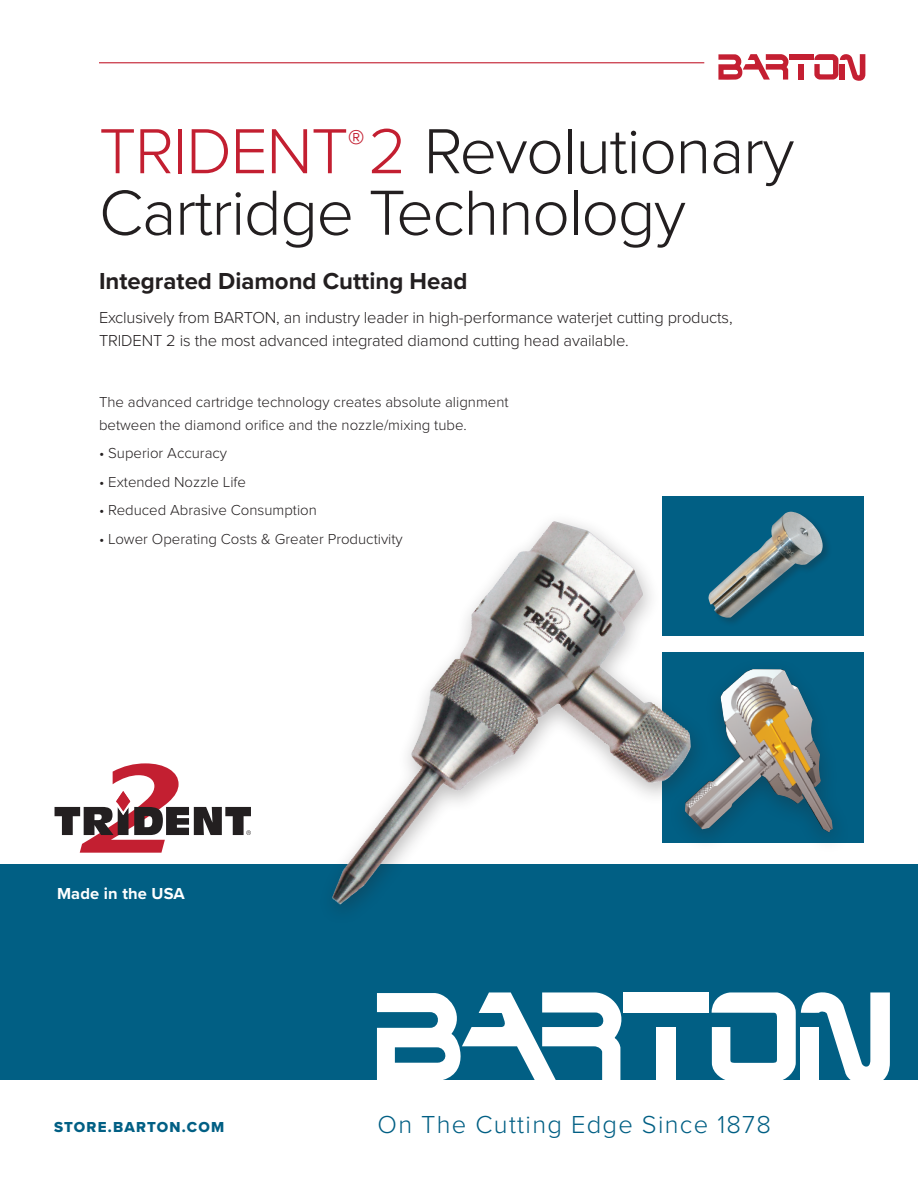
<style>
.page{position:relative;width:918px;height:1188px;background:#fff}
.page>*{position:absolute;margin:0;border:0;box-sizing:border-box;transform-origin:0 0}
.t1{font:300 66px/61.5px "Proxima Nova";letter-spacing:-.02em;color:#231f20}
.t2{font:300 34.05px "Proxima Nova";color:#c31f31}
.t3{font:300 25.5px "Proxima Nova";letter-spacing:.05em;color:#015f84}
.t4{font:700 24px "Proxima Nova";color:#231f20}
.t5{font:300 16.5px/22.5px "Proxima Nova";letter-spacing:-.01em;color:#231f20}
.t6{font:700 16.5px "Proxima Nova";letter-spacing:.01em;color:#fff}
.t7{font:300 15px/22.5px "Proxima Nova";color:#231f20}
.t8{font:15px "Proxima Nova Extrabld";letter-spacing:.08em;color:#015f84}
.s1{color:#c31f31}
</style>
<div class="page">
<svg style="left:55px;top:763px;width:196px;height:90px"></svg>
<hr style="left:99px;top:62px;width:605px;height:1px;background:#c31f31">
<svg style="left:718px;top:54px;width:71px;height:26px"></svg>
<div style="left:789px;top:54px;width:24px;height:6px;background:#c41f32"></div>
<div style="left:798px;top:64px;width:6px;height:16px;background:#c41f32"></div>
<svg style="left:814px;top:54px;width:51px;height:27px"></svg>
<div style="left:0;top:864px;width:918px;height:216px;background:#015f84"></div>
<svg style="left:377px;top:992px;width:245px;height:88px"></svg>
<div style="left:623px;top:992px;width:85px;height:21px;background:#fff"></div>
<div style="left:656px;top:1027px;width:19px;height:54px;background:#fff"></div>
<svg style="left:712px;top:992px;width:178px;height:88px"></svg>
<div style="left:663px;top:652px;width:201px;height:190px;background:#015f84"></div>
<div style="left:663px;top:496px;width:201px;height:140px;background:#015f84"></div>
<div style="left:669px;top:657px;width:182px;height:198px;background:#231f20;opacity:.3"></div>
<img style="left:710px;top:669px;width:123px;height:163px">
<div style="left:318px;top:511px;width:392px;height:416px;background:#231f20;opacity:.3"></div>
<img style="left:332px;top:521px;width:359px;height:384px">
<div style="left:707px;top:510px;width:125px;height:117px;background:#015f84"></div>
<img style="left:709px;top:512px;width:114px;height:106px">
<h1 class="t1" style="left:99px;top:117px;width:697px"><span class="s1">TRIDENT 2</span> Revolutionary<br>Cartridge Technology</h1>
<h3 class="t4" style="left:99px;top:263px;width:370px">Integrated Diamond Cutting Head</h3>
<p class="t5" style="left:99px;top:306px;width:635px">Exclusively from BARTON, an industry leader in high-performance waterjet cutting products,<br>TRIDENT 2 is the most advanced integrated diamond cutting head available.</p>
<h2 class="t2" style="left:348px;top:117px;width:18px">®</h2>
<p class="t7" style="left:99px;top:390px;width:411px">The advanced cartridge technology creates absolute alignment between the diamond orifice and the nozzle/mixing tube.</p>
<p class="t7" style="left:99px;top:441px;width:130px">• Superior Accuracy</p>
<p class="t7" style="left:99px;top:470px;width:149px">• Extended Nozzle Life</p>
<p class="t7" style="left:99px;top:498px;width:219px">• Reduced Abrasive Consumption</p>
<p class="t7" style="left:99px;top:527px;width:305px">• Lower Operating Costs &amp; Greater Productivity</p>
<p class="t6" style="left:57px;top:882px;width:129px">Made in the USA</p>
<p class="t8" style="left:54px;top:1116px;width:172px">STORE.BARTON.COM</p>
<h3 class="t3" style="left:378px;top:1106px;width:395px">On The Cutting Edge Since 1878</h3>
</div>
